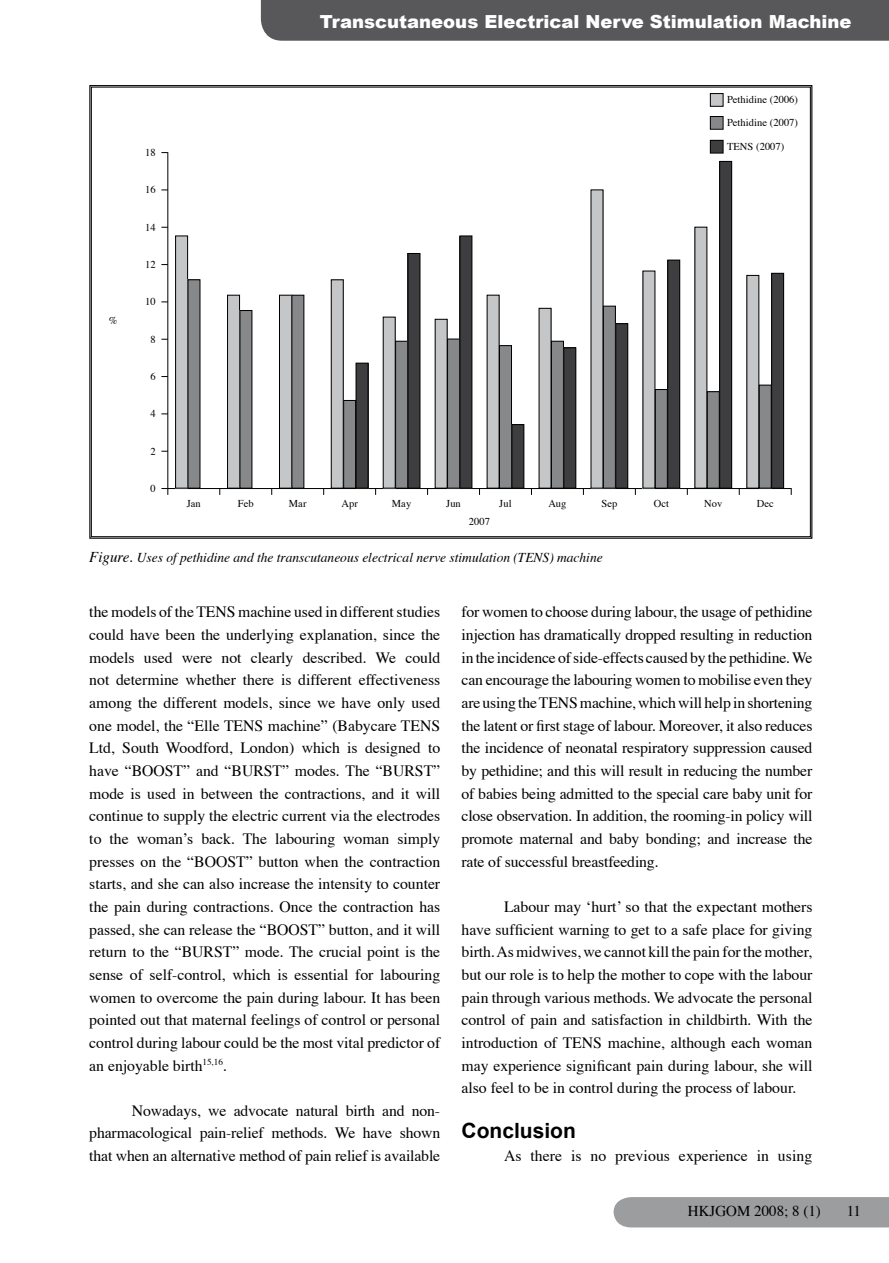
<style>
.page{position:relative;width:889px;height:1263px;background:#fff}
.page>*{position:absolute;margin:0;border:0;box-sizing:border-box;transform-origin:0 0}
.t1{font:700 21px "Arial";color:#000}
.t2{font:900 18px "Arial";color:#fff}
.t3{font:15.75px/22.6px "Times";color:#000;text-align:justify}
.t4{font:15px "Times";color:#000}
.t5{font:italic 13.5px "Times";color:#000}
.t6{font:10.5px "Times";letter-spacing:.005em;color:#000}
.s1{font-size:15px}
</style>
<div class="page">
<div style="left:261px;top:0;width:628px;height:41px;background:#58585a"></div>
<div style="left:613px;top:1197px;width:276px;height:30px;background:#9c9d9f"></div>
<svg style="left:89px;top:85px;width:724px;height:454px"></svg>
<div style="left:710px;top:94px;width:13px;height:12px;background:#c5c6c8"></div>
<div style="left:710px;top:93px;width:13px;height:14px;border:1px solid #000"></div>
<div style="left:710px;top:117px;width:13px;height:12px;background:#878889"></div>
<div style="left:710px;top:116px;width:13px;height:14px;border:1px solid #000"></div>
<div style="left:710px;top:140px;width:13px;height:13px;background:#3e3e40"></div>
<div style="left:710px;top:140px;width:13px;height:13px;border:1px solid #000"></div>
<svg style="left:167px;top:151px;width:625px;height:338px"></svg>
<svg style="left:161px;top:488px;width:7px;height:7px"></svg>
<div style="left:331px;top:280px;width:12px;height:208px;background:#c5c6c8"></div>
<div style="left:331px;top:279px;width:13px;height:209px;border:1px solid #000"></div>
<div style="left:344px;top:400px;width:12px;height:88px;background:#878889"></div>
<div style="left:343px;top:400px;width:13px;height:88px;border:1px solid #000"></div>
<div style="left:356px;top:363px;width:12px;height:125px;background:#3e3e40"></div>
<div style="left:356px;top:363px;width:12px;height:125px;border:1px solid #000"></div>
<div style="left:383px;top:317px;width:12px;height:171px;background:#c5c6c8"></div>
<div style="left:383px;top:317px;width:12px;height:171px;border:1px solid #000"></div>
<div style="left:395px;top:341px;width:12px;height:147px;background:#878889"></div>
<div style="left:395px;top:341px;width:13px;height:147px;border:1px solid #000"></div>
<div style="left:408px;top:253px;width:12px;height:235px;background:#3e3e40"></div>
<div style="left:407px;top:253px;width:13px;height:235px;border:1px solid #000"></div>
<div style="left:279px;top:295px;width:12px;height:193px;background:#c5c6c8"></div>
<div style="left:279px;top:295px;width:13px;height:193px;border:1px solid #000"></div>
<div style="left:292px;top:295px;width:12px;height:193px;background:#878889"></div>
<div style="left:291px;top:295px;width:13px;height:193px;border:1px solid #000"></div>
<div style="left:227px;top:295px;width:12px;height:193px;background:#c5c6c8"></div>
<div style="left:227px;top:295px;width:13px;height:193px;border:1px solid #000"></div>
<div style="left:240px;top:310px;width:12px;height:178px;background:#878889"></div>
<div style="left:239px;top:310px;width:13px;height:178px;border:1px solid #000"></div>
<div style="left:176px;top:236px;width:12px;height:252px;background:#c5c6c8"></div>
<div style="left:175px;top:236px;width:13px;height:252px;border:1px solid #000"></div>
<div style="left:188px;top:280px;width:12px;height:208px;background:#878889"></div>
<div style="left:435px;top:319px;width:12px;height:169px;background:#c5c6c8"></div>
<div style="left:447px;top:339px;width:12px;height:149px;background:#878889"></div>
<div style="left:447px;top:339px;width:13px;height:149px;border:1px solid #000"></div>
<div style="left:460px;top:236px;width:12px;height:252px;background:#3e3e40"></div>
<div style="left:459px;top:236px;width:13px;height:252px;border:1px solid #000"></div>
<div style="left:487px;top:295px;width:12px;height:193px;background:#c5c6c8"></div>
<div style="left:499px;top:346px;width:12px;height:142px;background:#878889"></div>
<div style="left:499px;top:345px;width:13px;height:143px;border:1px solid #000"></div>
<div style="left:512px;top:425px;width:12px;height:63px;background:#3e3e40"></div>
<div style="left:511px;top:424px;width:13px;height:64px;border:1px solid #000"></div>
<div style="left:539px;top:308px;width:12px;height:180px;background:#c5c6c8"></div>
<div style="left:551px;top:341px;width:12px;height:147px;background:#878889"></div>
<div style="left:551px;top:341px;width:13px;height:147px;border:1px solid #000"></div>
<div style="left:564px;top:348px;width:12px;height:140px;background:#3e3e40"></div>
<div style="left:563px;top:347px;width:13px;height:141px;border:1px solid #000"></div>
<div style="left:591px;top:190px;width:12px;height:298px;background:#c5c6c8"></div>
<div style="left:603px;top:306px;width:12px;height:182px;background:#878889"></div>
<div style="left:603px;top:306px;width:13px;height:182px;border:1px solid #000"></div>
<div style="left:616px;top:324px;width:12px;height:164px;background:#3e3e40"></div>
<div style="left:615px;top:323px;width:13px;height:165px;border:1px solid #000"></div>
<div style="left:643px;top:271px;width:12px;height:217px;background:#c5c6c8"></div>
<div style="left:655px;top:389px;width:12px;height:99px;background:#878889"></div>
<div style="left:655px;top:389px;width:12px;height:99px;border:1px solid #000"></div>
<div style="left:667px;top:260px;width:12px;height:228px;background:#3e3e40"></div>
<div style="left:667px;top:260px;width:13px;height:228px;border:1px solid #000"></div>
<div style="left:695px;top:227px;width:12px;height:261px;background:#c5c6c8"></div>
<div style="left:707px;top:392px;width:12px;height:96px;background:#878889"></div>
<div style="left:707px;top:391px;width:12px;height:97px;border:1px solid #000"></div>
<div style="left:719px;top:161px;width:12px;height:327px;background:#3e3e40"></div>
<div style="left:719px;top:161px;width:13px;height:327px;border:1px solid #000"></div>
<div style="left:747px;top:275px;width:12px;height:213px;background:#c5c6c8"></div>
<div style="left:759px;top:385px;width:12px;height:103px;background:#878889"></div>
<div style="left:759px;top:385px;width:12px;height:103px;border:1px solid #000"></div>
<div style="left:771px;top:273px;width:12px;height:215px;background:#3e3e40"></div>
<div style="left:771px;top:273px;width:13px;height:215px;border:1px solid #000"></div>
<p class="t6" style="left:109px;top:311px;width:10px">%</p>
<p class="t6" style="left:145px;top:143px;width:12px">18</p>
<p class="t6" style="left:145px;top:180px;width:12px">16</p>
<p class="t6" style="left:145px;top:217px;width:12px">14</p>
<p class="t6" style="left:145px;top:255px;width:12px">12</p>
<p class="t6" style="left:145px;top:292px;width:12px">10</p>
<p class="t6" style="left:150px;top:329px;width:7px">8</p>
<p class="t6" style="left:150px;top:367px;width:7px">6</p>
<p class="t6" style="left:150px;top:404px;width:7px">4</p>
<p class="t6" style="left:150px;top:441px;width:7px">2</p>
<p class="t6" style="left:150px;top:479px;width:7px">0</p>
<p class="t6" style="left:187px;top:494px;width:16px">Jan</p>
<p class="t2" style="left:320px;top:12px;width:533px">Transcutaneous Electrical Nerve Stimulation Machine</p>
<p class="t6" style="left:727px;top:89px;width:73px">Pethidine (2006)</p>
<p class="t6" style="left:727px;top:113px;width:73px">Pethidine (2007)</p>
<p class="t6" style="left:727px;top:137px;width:59px">TENS (2007)</p>
<p class="t6" style="left:238px;top:494px;width:17px">Feb</p>
<p class="t6" style="left:289px;top:494px;width:19px">Mar</p>
<p class="t6" style="left:341px;top:494px;width:18px">Apr</p>
<p class="t6" style="left:392px;top:494px;width:21px">May</p>
<p class="t6" style="left:446px;top:494px;width:16px">Jun</p>
<p class="t6" style="left:499px;top:494px;width:14px">Jul</p>
<p class="t6" style="left:548px;top:494px;width:20px">Aug</p>
<p class="t6" style="left:601px;top:494px;width:17px">Sep</p>
<p class="t6" style="left:653px;top:494px;width:17px">Oct</p>
<p class="t6" style="left:704px;top:494px;width:20px">Nov</p>
<p class="t6" style="left:756px;top:494px;width:19px">Dec</p>
<p class="t6" style="left:469px;top:511px;width:23px">2007</p>
<p class="t5" style="left:89px;top:545px;width:515px"><span class="s1">Figure.</span> Uses of pethidine and the transcutaneous electrical nerve stimulation (TENS) machine</p>
<p class="t3" style="left:89px;top:599px;width:352px">the models of the TENS machine used in different studies could have been the underlying explanation, since the models used were not clearly described. We could not determine whether there is different effectiveness among the different models, since we have only used one model, the “Elle TENS machine” (Babycare TENS Ltd, South Woodford, London) which is designed to have “BOOST” and “BURST” modes. The “BURST” mode is used in between the contractions, and it will continue to supply the electric current via the electrodes to the woman’s back. The labouring woman simply presses on the “BOOST” button when the contraction starts, and she can also increase the intensity to counter the pain during contractions. Once the contraction has passed, she can release the “BOOST” button, and it will return to the “BURST” mode. The crucial point is the sense of self-control, which is essential for labouring women to overcome the pain during labour. It has been pointed out that maternal feelings of control or personal control during labour could be the most vital predictor of an enjoyable birth<sup>15,16</sup>.</p>
<p class="t3" style="left:89px;top:1098px;width:352px;text-indent:43px">Nowadays, we advocate natural birth and non&shy;pharmacological pain-relief methods. We have shown that when an alternative method of pain relief is available</p>
<p class="t3" style="left:461px;top:599px;width:352px">for women to choose during labour, the usage of pethidine injection has dramatically dropped resulting in reduction in the incidence of side-effects caused by the pethidine. We can encourage the labouring women to mobilise even they are using the TENS machine, which will help in shortening the latent or first stage of labour. Moreover, it also reduces the incidence of neonatal respiratory suppression caused by pethidine; and this will result in reducing the number of babies being admitted to the special care baby unit for close observation. In addition, the rooming-in policy will promote maternal and baby bonding; and increase the rate of successful breastfeeding.</p>
<p class="t3" style="left:461px;top:894px;width:352px;text-indent:43px">Labour may ‘hurt’ so that the expectant mothers have sufficient warning to get to a safe place for giving birth. As midwives, we cannot kill the pain for the mother, but our role is to help the mother to cope with the labour pain through various methods. We advocate the personal control of pain and satisfaction in childbirth. With the introduction of TENS machine, although each woman may experience significant pain during labour, she will also feel to be in control during the process of labour.</p>
<h1 class="t1" style="left:461px;top:1119px;width:116px">Conclusion</h1>
<p class="t3" style="left:504px;top:1143px;width:310px">As there is no previous experience in using</p>
<p class="t4" style="left:688px;top:1197px;width:134px">HKJGOM 2008; 8 (1)</p>
<p class="t4" style="left:846px;top:1197px;width:16px">11</p>
</div>
